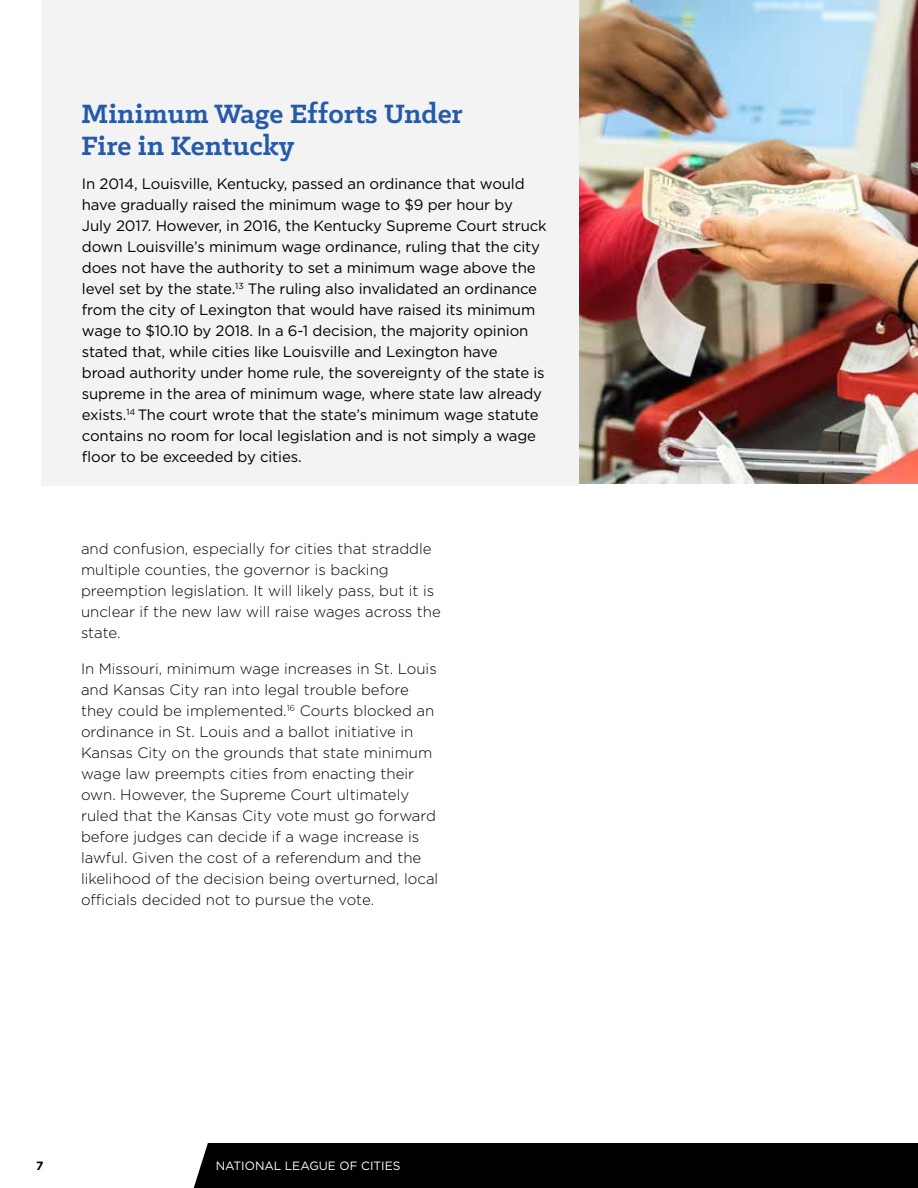
<style>
.page{position:relative;width:918px;height:1188px;background:#fff}
.page>*{position:absolute;margin:0;border:0;box-sizing:border-box;transform-origin:0 0}
.t1{font:700 30px/32.4px "Klinic Slab";color:#2559a9}
.t2{font:15px/21px "Gotham";letter-spacing:-.01em;color:#000}
.t3{font:300 15px/21px "Gotham";color:#000}
.t4{font:12px "Gotham";color:#fff}
.t5{font:700 12px "Gotham";color:#000}
</style>
<div class="page">
<div style="left:193px;top:1143px;width:725px;height:45px;background:#000"></div>
<img style="left:578px;top:0;width:340px;height:484px">
<div style="left:41px;top:0;width:537px;height:485px;background:#f3f3f3"></div>
<h1 class="t1" style="left:81px;top:97px;width:383px">Minimum Wage Efforts Under<br>Fire in Kentucky</h1>
<p class="t2" style="left:82px;top:173px;width:466px">In 2014, Louisville, Kentucky, passed an ordinance that would have gradually raised the minimum wage to $9 per hour by<br>July 2017. However, in 2016, the Kentucky Supreme Court struck down Louisville’s minimum wage ordinance, ruling that the city does not have the authority to set a minimum wage above the level set by the state.<sup>13</sup> The ruling also invalidated an ordinance from the city of Lexington that would have raised its minimum wage to $10.10 by 2018. In a 6-1 decision, the majority opinion stated that, while cities like Louisville and Lexington have<br>broad authority under home rule, the sovereignty of the state is supreme in the area of minimum wage, where state law already exists.<sup>14</sup> The court wrote that the state’s minimum wage statute contains no room for local legislation and is not simply a wage floor to be exceeded by cities.</p>
<p class="t3" style="left:81px;top:538px;width:361px">and confusion, especially for cities that straddle multiple counties, the governor is backing preemption legislation. It will likely pass, but it is unclear if the new law will raise wages across the state.</p>
<p class="t3" style="left:81px;top:658px;width:359px">In Missouri, minimum wage increases in St. Louis and Kansas City ran into legal trouble before they could be implemented.<sup>16</sup> Courts blocked an ordinance in St. Louis and a ballot initiative in Kansas City on the grounds that state minimum wage law preempts cities from enacting their own. However, the Supreme Court ultimately ruled that the Kansas City vote must go forward before judges can decide if a wage increase is lawful. Given the cost of a referendum and the likelihood of the decision being overturned, local officials decided not to pursue the vote.</p>
<p class="t5" style="left:36px;top:1157px;width:9px">7</p>
<p class="t4" style="left:216px;top:1158px;width:186px">NATIONAL LEAGUE OF CITIES</p>
</div>
